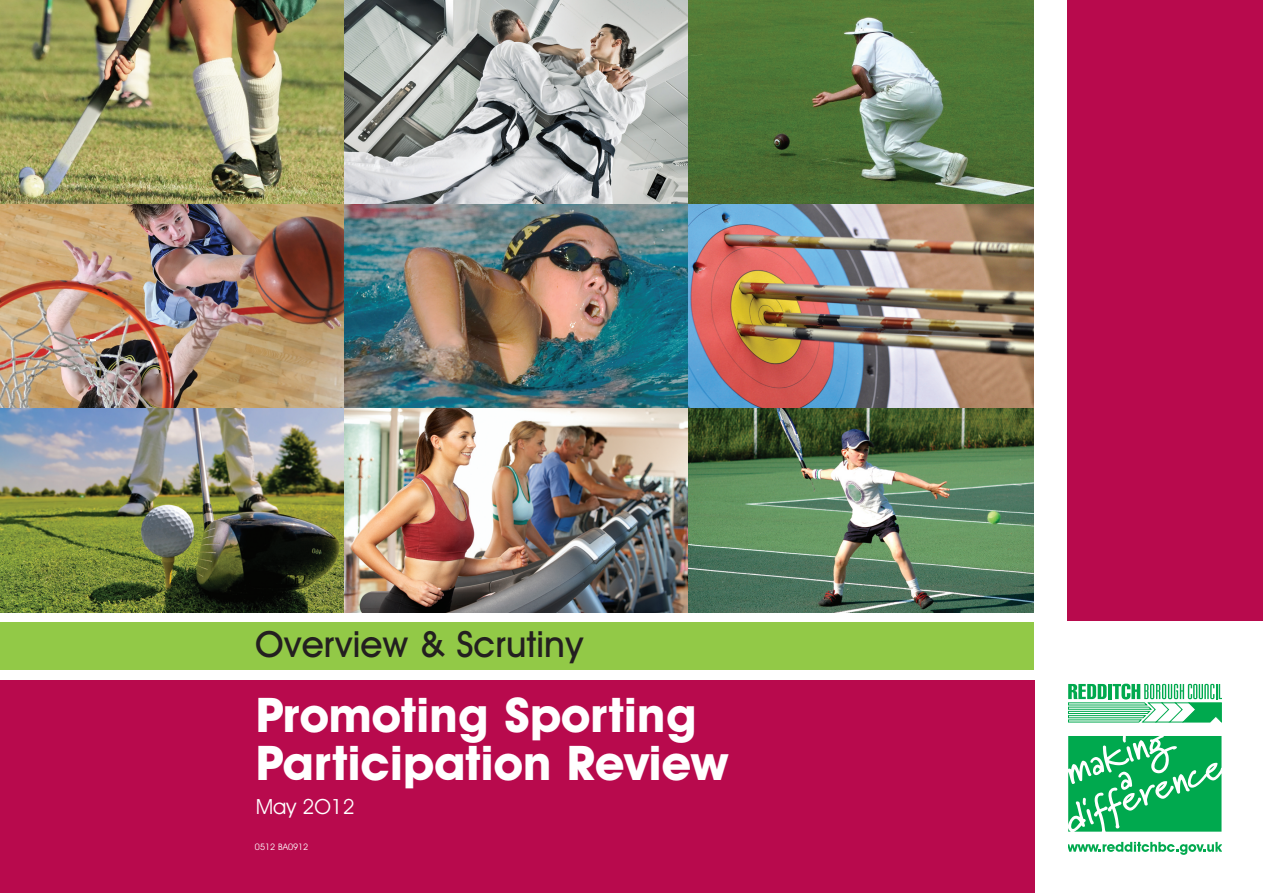
<style>
.page{position:relative;width:1263px;height:893px;background:#fff}
.page>*{position:absolute;margin:0;border:0;box-sizing:border-box;transform-origin:0 0}
.t1{font:700 48px/48px "Avant Garde IT Cby BT";color:#fff}
.t2{font:500 36.3px "Avant Garde IT Cby BT";color:#231f20}
.t3{font:21px "Avant Garde IT Cby BT";color:#fff}
.t4{font:9px "Avant Garde IT Cby BT";color:#fff}
</style>
<div class="page">
<div style="left:0;top:680px;width:1034px;height:213px;background:#b80a4d"></div>
<div style="left:0;top:622px;width:1034px;height:47px;background:#92c947"></div>
<svg style="left:1068px;top:736px;width:153px;height:96px;background:#2db86d"></svg>
<svg style="left:1068px;top:684px;width:153px;height:39px"></svg>
<svg style="left:1068px;top:842px;width:153px;height:13px"></svg>
<div style="left:1068px;top:0;width:195px;height:621px;background:#b80a4d"></div>
<img style="left:0;top:0;width:1033px;height:612px">
<p class="t2" style="left:255px;top:631px;width:330px">Overview &amp; Scrutiny</p>
<p class="t1" style="left:256px;top:695px;width:473px">Promoting Sporting<br>Participation Review</p>
<p class="t3" style="left:256px;top:799px;width:100px">May 2O12</p>
<p class="t4" style="left:255px;top:844px;width:55px">0512 BA0912</p>
</div>
